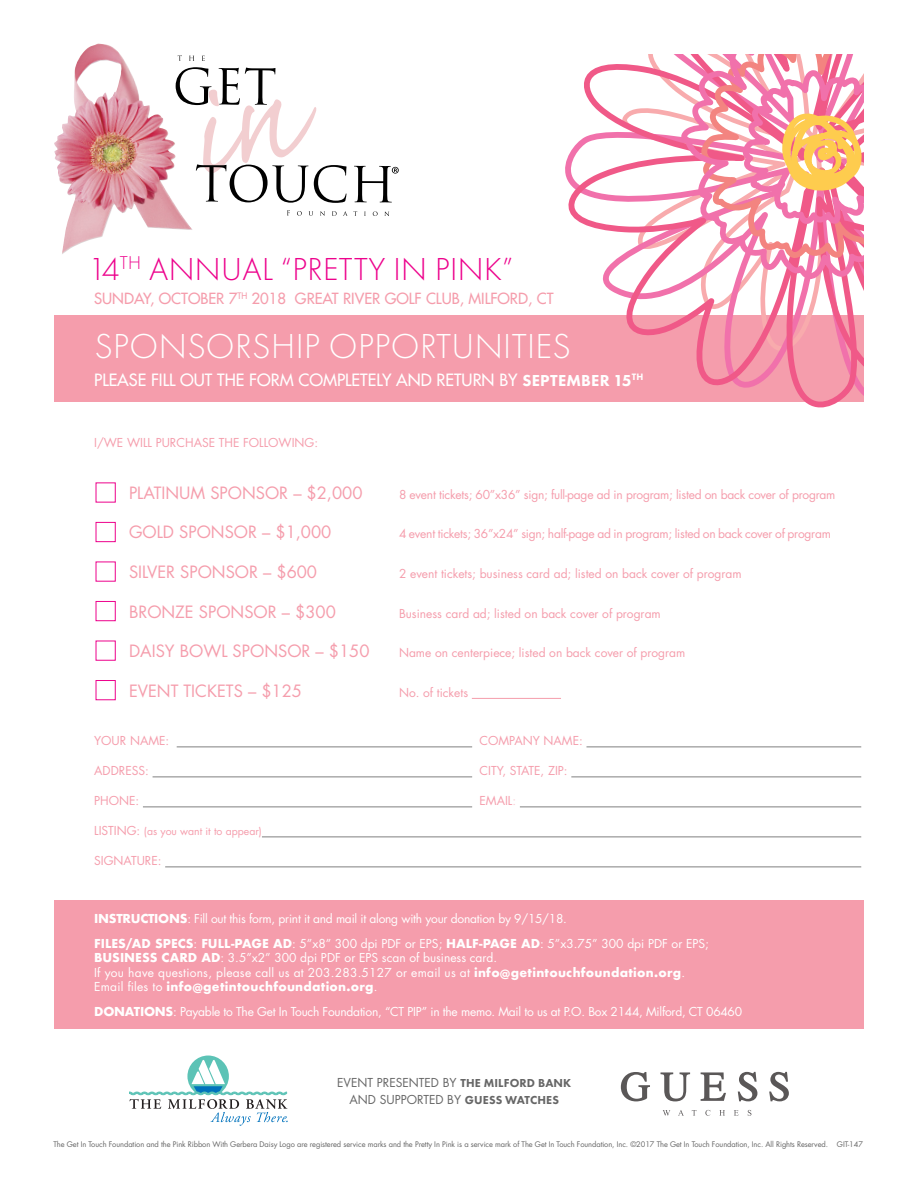
<style>
.page{position:relative;width:918px;height:1188px;background:#fff}
.page>*{position:absolute;margin:0;border:0;box-sizing:border-box;transform-origin:0 0}
.t1{font:300 36px "Futura PT";letter-spacing:.01em;color:#fff}
.t2{font:300 33px "Futura PT";letter-spacing:.01em;color:#ed028c}
.t3{font:16.5px "Futura";color:#f59dac}
.t4{font:16.5px "Futura";color:#fff}
.t5{font:15px "Futura";color:#f59dac}
.t6{font:12px/14.4px "Futura";color:#fff}
.t7{font:12px "Futura";color:#f59dac}
.t8{font:12px "Futura";letter-spacing:-.02em;color:#fff}
.t9{font:12px "Futura";letter-spacing:-.02em;color:#f59dac}
.t10{font:12px/16.5px "Futura";color:#666;text-align:center}
.t11{font:10.5px "Futura";color:#f59dac}
.t12{font:7.5px "Futura";letter-spacing:-.01em;color:#666}
.s1{font-family:"Futura PT";font-weight:800}
.s2{color:#f9ccd2}
.s3{font-size:12px}
.s4{font-weight:700}
</style>
<div class="page">
<div style="left:54px;top:901px;width:810px;height:128px;background:#f59dac"></div>
<svg style="left:129px;top:1056px;width:159px;height:70px"></svg>
<svg style="left:663px;top:1110px;width:7px;height:6px"></svg>
<svg style="left:678px;top:1110px;width:6px;height:6px"></svg>
<svg style="left:692px;top:1110px;width:4px;height:6px"></svg>
<svg style="left:705px;top:1110px;width:5px;height:6px"></svg>
<svg style="left:719px;top:1110px;width:6px;height:6px"></svg>
<svg style="left:734px;top:1110px;width:5px;height:6px"></svg>
<svg style="left:748px;top:1110px;width:3px;height:6px"></svg>
<svg style="left:621px;top:1072px;width:29px;height:29px"></svg>
<svg style="left:661px;top:1072px;width:29px;height:29px"></svg>
<svg style="left:701px;top:1072px;width:25px;height:29px"></svg>
<svg style="left:738px;top:1072px;width:19px;height:29px"></svg>
<svg style="left:769px;top:1072px;width:20px;height:29px"></svg>
<div style="left:54px;top:315px;width:810px;height:87px;background:#f59dac"></div>
<svg style="left:565px;top:54px;width:111px;height:282px"></svg>
<svg style="left:742px;top:387px;width:122px;height:21px"></svg>
<svg style="left:676px;top:54px;width:188px;height:333px"></svg>
<svg style="left:287px;top:210px;width:3px;height:6px"></svg>
<svg style="left:297px;top:211px;width:5px;height:5px"></svg>
<svg style="left:309px;top:211px;width:4px;height:5px"></svg>
<svg style="left:320px;top:211px;width:5px;height:5px"></svg>
<svg style="left:332px;top:211px;width:5px;height:5px"></svg>
<svg style="left:343px;top:211px;width:14px;height:5px"></svg>
<svg style="left:373px;top:211px;width:5px;height:5px"></svg>
<svg style="left:384px;top:211px;width:5px;height:5px"></svg>
<svg style="left:193px;top:67px;width:154px;height:136px"></svg>
<img style="left:54px;top:44px;width:139px;height:210px">
<svg style="left:354px;top:166px;width:45px;height:36px"></svg>
<div style="left:96px;top:522px;width:20px;height:20px;border:1px solid #ed028c"></div>
<div style="left:96px;top:601px;width:20px;height:20px;border:1px solid #ed028c"></div>
<div style="left:96px;top:641px;width:20px;height:20px;border:1px solid #ed028c"></div>
<hr style="left:472px;top:698px;width:89px;height:1px;background:#f59dac">
<div style="left:96px;top:680px;width:20px;height:20px;border:1px solid #ed028c"></div>
<hr style="left:177px;top:746px;width:295px;height:1px;background:#808080">
<hr style="left:587px;top:746px;width:274px;height:1px;background:#808080">
<hr style="left:153px;top:776px;width:319px;height:1px;background:#808080">
<hr style="left:571px;top:776px;width:290px;height:1px;background:#808080">
<hr style="left:143px;top:806px;width:329px;height:1px;background:#808080">
<hr style="left:520px;top:806px;width:341px;height:1px;background:#808080">
<hr style="left:262px;top:836px;width:599px;height:1px;background:#808080">
<hr style="left:165px;top:866px;width:696px;height:1px;background:#808080">
<p class="t2" style="left:88px;top:251px;width:427px">14<sup>TH</sup> ANNUAL “PRETTY IN PINK”</p>
<p class="t5" style="left:94px;top:288px;width:461px">SUNDAY, OCTOBER 7<sup>TH</sup> 2018 GREAT RIVER GOLF CLUB, MILFORD, CT</p>
<p class="t1" style="left:94px;top:326px;width:478px">SPONSORSHIP OPPORTUNITIES</p>
<p class="t4" style="left:94px;top:369px;width:551px">PLEASE FILL OUT THE FORM COMPLETELY AND RETURN BY <span class="s1">SEPTEMBER 15</span><sup>TH</sup></p>
<p class="t7" style="left:94px;top:434px;width:225px">I/WE WILL PURCHASE THE FOLLOWING:</p>
<p class="t3" style="left:129px;top:482px;width:235px">PLATINUM SPONSOR – $2,000</p>
<p class="t9" style="left:399px;top:486px;width:438px">8 event tickets; 60”x36” sign; full-page ad in program; listed on back cover of program</p>
<p class="t3" style="left:129px;top:521px;width:204px">GOLD SPONSOR – $1,000</p>
<p class="t9" style="left:399px;top:526px;width:433px">4 event tickets; 36”x24” sign; half-page ad in program; listed on back cover of program</p>
<p class="t3" style="left:129px;top:561px;width:190px">SILVER SPONSOR – $600</p>
<p class="t7" style="left:399px;top:565px;width:344px">2 event tickets; business card ad; listed on back cover of program</p>
<p class="t3" style="left:129px;top:600px;width:208px">BRONZE SPONSOR – $300</p>
<p class="t7" style="left:399px;top:605px;width:263px">Business card ad; listed on back cover of program</p>
<p class="t3" style="left:129px;top:640px;width:242px">DAISY BOWL SPONSOR – $150</p>
<p class="t7" style="left:399px;top:644px;width:288px">Name on centerpiece; listed on back cover of program</p>
<p class="t3" style="left:129px;top:679px;width:174px">EVENT TICKETS – $125</p>
<p class="t7" style="left:399px;top:684px;width:71px">No. of tickets</p>
<p class="t7" style="left:94px;top:732px;width:77px">YOUR NAME:</p>
<p class="t7" style="left:480px;top:732px;width:105px">COMPANY NAME:</p>
<p class="t7" style="left:94px;top:762px;width:56px">ADDRESS:</p>
<p class="t7" style="left:480px;top:762px;width:90px">CITY, STATE, ZIP:</p>
<p class="t7" style="left:94px;top:792px;width:47px">PHONE:</p>
<p class="t7" style="left:480px;top:792px;width:38px">EMAIL<span class="s2">:</span></p>
<p class="t11" style="left:94px;top:824px;width:169px"><span class="s3">LISTING:</span> (as you want it to appear)</p>
<p class="t7" style="left:94px;top:852px;width:69px">SIGNATURE:</p>
<p class="t8" style="left:94px;top:910px;width:474px"><span class="s4">INSTRUCTIONS</span>: Fill out this form, print it and mail it along with your donation by 9/15/18.</p>
<p class="t6" style="left:94px;top:936px;width:616px"><span class="s4">FILES/AD SPECS</span>: <span class="s4">FULL-PAGE AD</span>: 5”x8” 300 dpi PDF or EPS; <span class="s4">HALF-PAGE AD</span>: 5”x3.75” 300 dpi PDF or EPS; <span class="s4">BUSINESS CARD AD</span>: 3.5”x2” 300 dpi PDF or EPS scan of business card.<br>If you have questions, please call us at 203.283.5127 or email us at <span class="s4">info@getintouchfoundation.org</span>.<br>Email files to <span class="s4">info@getintouchfoundation.org</span>.</p>
<p class="t8" style="left:94px;top:1003px;width:650px"><span class="s4">DONATIONS</span>: Payable to The Get In Touch Foundation, “CT PIP” in the memo. Mail to us at P.O. Box 2144, Milford, CT 06460</p>
<p class="t10" style="left:337px;top:1074px;width:236px">EVENT PRESENTED BY <span class="s1">THE MILFORD BANK<br></span>AND SUPPORTED BY <span class="s1">GUESS WATCHES</span></p>
<p class="t12" style="left:54px;top:1139px;width:811px">The Get In Touch Foundation and the Pink Ribbon With Gerbera Daisy Logo are registered service marks and the Pretty In Pink is a service mark of The Get In Touch Foundation, Inc. ©2017 The Get In Touch Foundation, Inc. All Rights Reserved. GIT-147</p>
</div>
